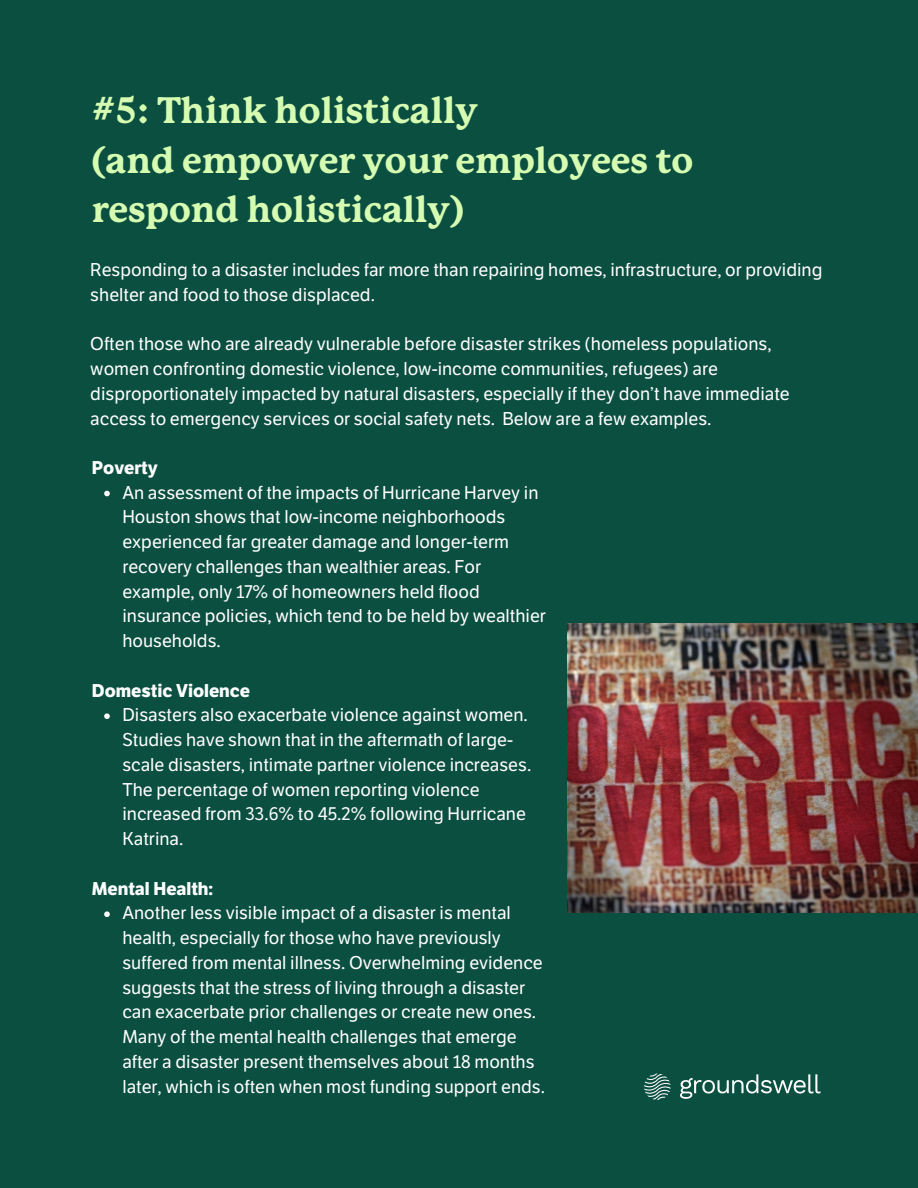
<style>
.page{position:relative;width:918px;height:1188px;background:#0b4f41}
.page>*{position:absolute;margin:0;border:0;box-sizing:border-box;transform-origin:0 0}
.t1{font:800 36px/49.5px "P22 Mackinac Pro";color:#d6fcb2}
.t2{font:18px/24.8px "LFT Etica";color:#fff}
.t3{font:700 18px "LFT Etica";color:#fff}
</style>
<div class="page">
<svg style="left:644px;top:1074px;width:27px;height:26px"></svg>
<svg style="left:680px;top:1074px;width:141px;height:25px"></svg>
<img style="left:567px;top:624px;width:351px;height:289px">
<svg style="left:104px;top:491px;width:6px;height:5px"></svg>
<svg style="left:104px;top:713px;width:6px;height:6px"></svg>
<svg style="left:104px;top:911px;width:6px;height:6px"></svg>
<h1 class="t1" style="left:92px;top:88px;width:603px">#5: Think holistically<br>(and empower your employees to respond holistically)</h1>
<p class="t2" style="left:90px;top:258px;width:734px">Responding to a disaster includes far more than repairing homes, infrastructure, or providing shelter and food to those displaced.</p>
<p class="t2" style="left:90px;top:332px;width:701px">Often those who are already vulnerable before disaster strikes (homeless populations, women confronting domestic violence, low-income communities, refugees) are disproportionately impacted by natural disasters, especially if they don’t have immediate access to emergency services or social safety nets. Below are a few examples.</p>
<p class="t3" style="left:92px;top:457px;width:68px">Poverty</p>
<p class="t2" style="left:122px;top:480px;width:425px">An assessment of the impacts of Hurricane Harvey in Houston shows that low-income neighborhoods experienced far greater damage and longer-term recovery challenges than wealthier areas. For example, only 17% of homeowners held flood insurance policies, which tend to be held by wealthier households.</p>
<p class="t3" style="left:92px;top:680px;width:160px">Domestic Violence</p>
<p class="t2" style="left:122px;top:703px;width:410px">Disasters also exacerbate violence against women.<br>Studies have shown that in the aftermath of large&shy;scale disasters, intimate partner violence increases.<br>The percentage of women reporting violence increased from 33.6% to 45.2% following Hurricane Katrina.</p>
<p class="t3" style="left:92px;top:878px;width:123px">Mental Health:</p>
<p class="t2" style="left:122px;top:901px;width:424px">Another less visible impact of a disaster is mental health, especially for those who have previously suffered from mental illness. Overwhelming evidence suggests that the stress of living through a disaster can exacerbate prior challenges or create new ones.<br>Many of the mental health challenges that emerge after a disaster present themselves about 18 months later, which is often when most funding support ends.</p>
</div>
